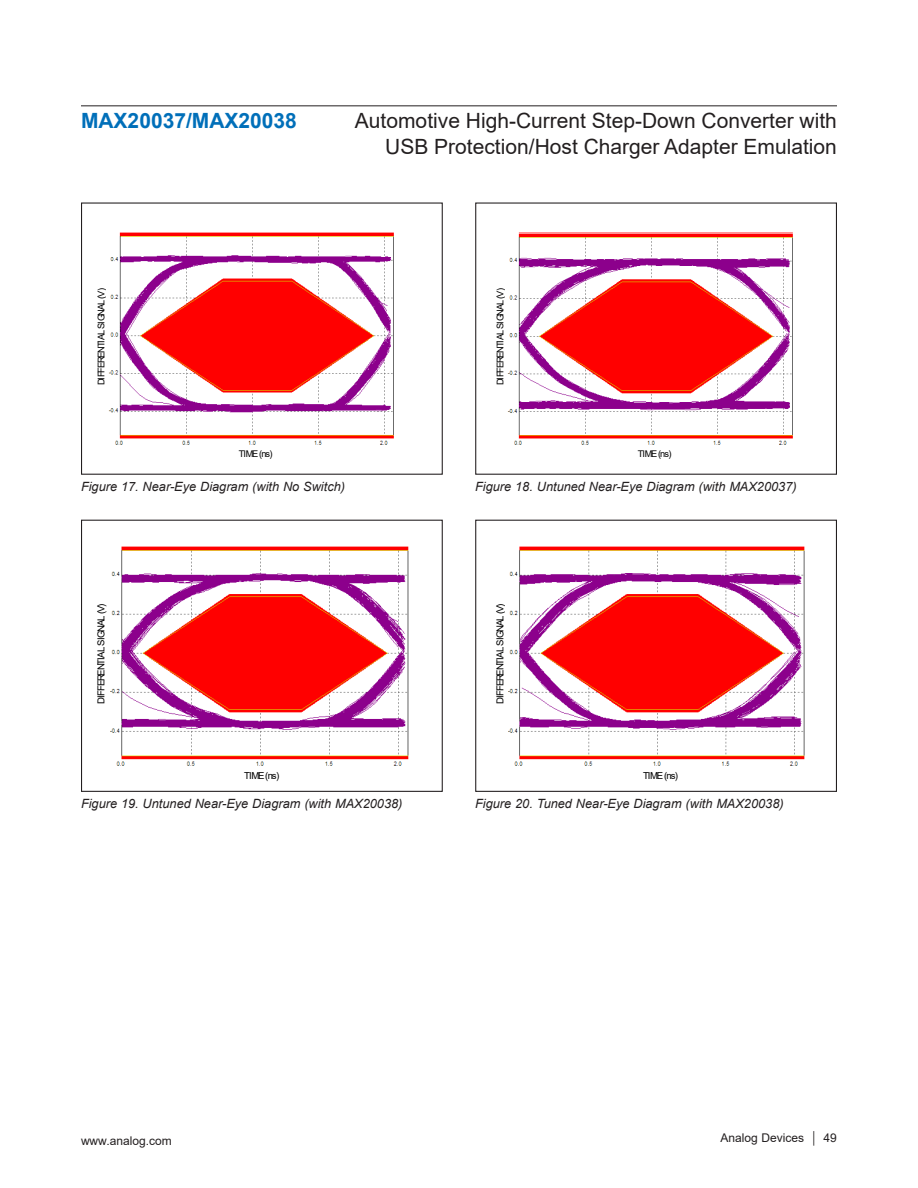
<style>
.page{position:relative;width:918px;height:1188px;background:#fff}
.page>*{position:absolute;margin:0;border:0;box-sizing:border-box;transform-origin:0 0}
.t1{font:21px/25.2px "Arial";color:#231f20;text-align:right}
.t2{font:700 21px "Arial";color:#006fb9}
.Caption_-_Figures{font:italic 12.75px "Arial";color:#231f20}
.Caption{font:italic 12.75px "Arial";color:#231f20}
.t3{font:12px "Arial";color:#231f20}
.t4{font:9.6px "Arial";letter-spacing:-.11em;color:#000}
.t5{font:9.3px "Arial";letter-spacing:-.11em;color:#000}
</style>
<div class="page">
<img style="left:108px;top:233px;width:286px;height:212px">
<div style="left:81px;top:203px;width:362px;height:272px;border:1px solid #231f20"></div>
<img style="left:507px;top:233px;width:286px;height:212px">
<div style="left:475px;top:203px;width:362px;height:272px;border:1px solid #231f20"></div>
<img style="left:110px;top:546px;width:299px;height:220px">
<div style="left:81px;top:520px;width:362px;height:272px;border:1px solid #231f20"></div>
<img style="left:508px;top:546px;width:297px;height:220px">
<div style="left:475px;top:520px;width:362px;height:272px;border:1px solid #231f20"></div>
<hr style="left:81px;top:105px;width:756px;height:1px;background:#231f20">
<h1 class="t2" style="left:81px;top:106px;width:217px">MAX20037/MAX20038</h1>
<h1 class="t1" style="left:355px;top:108px;width:484px">Automotive High-Current Step-Down Converter with<br>USB Protection/Host Charger Adapter Emulation</h1>
<p class="t5" style="left:95px;top:385px;width:98px;rotate:-90deg">DIFFERENTIAL SIGNAL (V)</p>
<p class="t5" style="left:239px;top:447px;width:35px">TIME (ns)</p>
<p class="t5" style="left:494px;top:385px;width:98px;rotate:-90deg">DIFFERENTIAL SIGNAL (V)</p>
<p class="t5" style="left:638px;top:447px;width:35px">TIME (ns)</p>
<p class="Caption_-_Figures" style="left:81px;top:478px;width:266px">Figure 17. Near-Eye Diagram (with No Switch)</p>
<p class="Caption_-_Figures" style="left:475px;top:478px;width:323px">Figure 18. Untuned Near-Eye Diagram (with MAX20037)</p>
<p class="t4" style="left:94px;top:704px;width:102px;rotate:-90deg">DIFFERENTIAL SIGNAL (V)</p>
<p class="t4" style="left:244px;top:769px;width:36px">TIME (ns)</p>
<p class="t4" style="left:493px;top:704px;width:102px;rotate:-90deg">DIFFERENTIAL SIGNAL (V)</p>
<p class="t4" style="left:643px;top:769px;width:36px">TIME (ns)</p>
<p class="Caption_-_Figures" style="left:81px;top:795px;width:323px">Figure 19. Untuned Near-Eye Diagram (with MAX20038)</p>
<p class="Caption" style="left:475px;top:795px;width:310px">Figure 20. Tuned Near-Eye Diagram (with MAX20038)</p>
<p class="t3" style="left:81px;top:1132px;width:92px">www.analog.com</p>
<p class="t3" style="left:721px;top:1129px;width:118px">Analog Devices │ 49</p>
</div>
